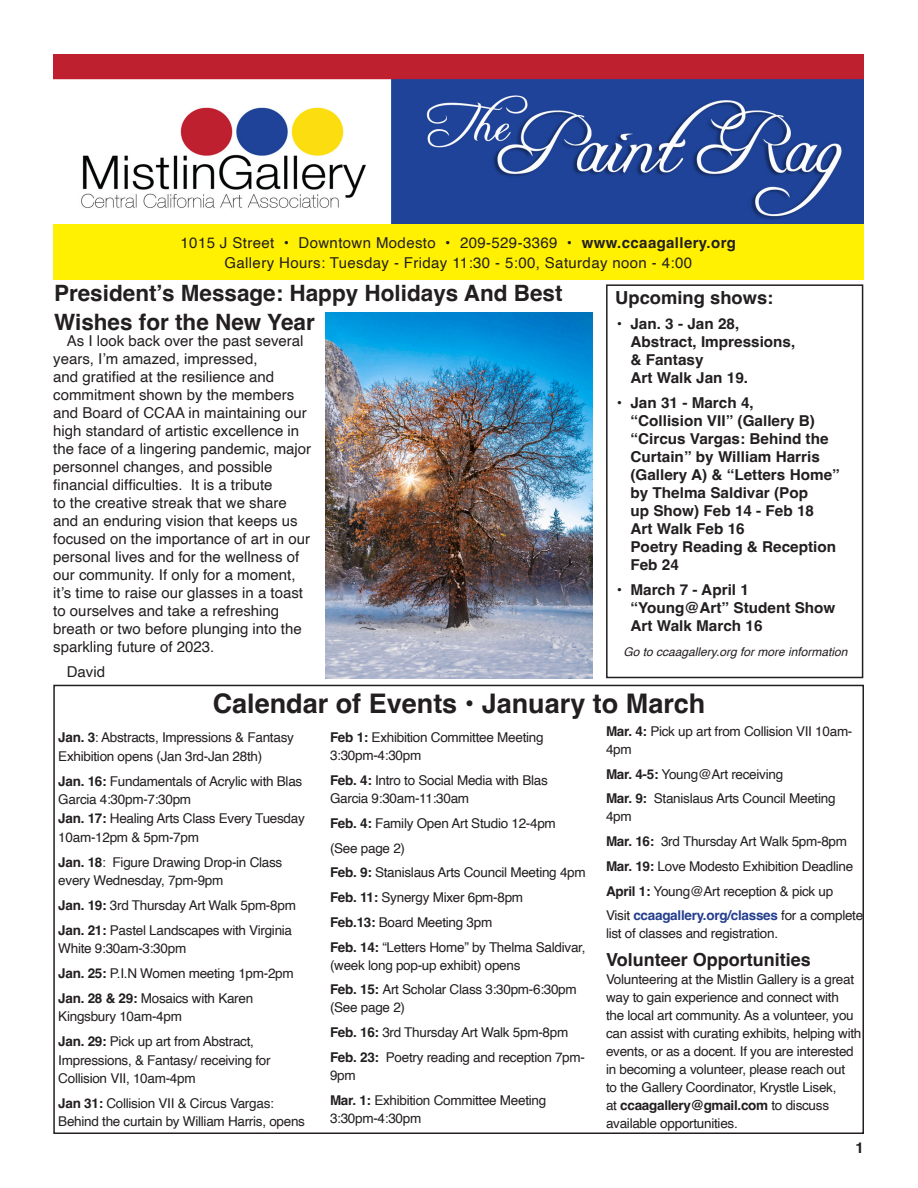
<style>
.page{position:relative;width:918px;height:1188px;background:#fff}
.page>*{position:absolute;margin:0;border:0;box-sizing:border-box;transform-origin:0 0}
.Headline{font:700 27px "Helvetica";color:#231f20}
.Headline-2{font:700 22.5px/28.5px "Helvetica";color:#231f20}
.Subhead_13{font:700 18px "Helvetica";color:#231f20}
.Body_text{font:15px/18px "Helvetica";color:#231f20}
.t1{font:700 15px/18px "Helvetica";color:#231f20}
.Body_text-2{font:15px "Helvetica";letter-spacing:.025em;color:#231f20}
.Body_text-3{font:13.5px/18px "Helvetica";letter-spacing:-.02em;color:#231f20}
.Subhead_13-2{font:13.5px/18px "Helvetica";letter-spacing:-.02em;color:#231f20}
.t2{font:italic 12px "Helvetica";color:#231f20}
.s1{font-weight:700}
.s2{font-weight:700;color:#253f8e}
</style>
<div class="page">
<img style="left:326px;top:312px;width:267px;height:366px">
<div style="left:606px;top:284px;width:257px;height:394px;border:2px solid #231f20"></div>
<div style="left:53px;top:685px;width:811px;height:449px;border:2px solid #231f20"></div>
<img style="left:53px;top:54px;width:811px;height:226px">
<div style="left:53px;top:225px;width:810px;height:55px;background:#fff101"></div>
<p class="Body_text-2" style="left:181px;top:231px;width:557px">1015 J Street • Downtown Modesto • 209-529-3369 • <span class="s1">www.ccaagallery.org</span></p>
<p class="Body_text-2" style="left:224px;top:251px;width:469px">Gallery Hours: Tuesday - Friday 11:30 - 5:00, Saturday noon - 4:00</p>
<p class="Headline-2" style="left:54px;top:282px;width:510px">President’s Message: Happy Holidays And Best<br>Wishes for the New Year</p>
<p class="Body_text" style="left:53px;top:332px;width:260px;text-indent:14px">As I look back over the past several years, I’m amazed, impressed,<br>and gratified at the resilience and commitment shown by the members and Board of CCAA in maintaining our high standard of artistic excellence in the face of a lingering pandemic, major personnel changes, and possible financial difficulties. It is a tribute<br>to the creative streak that we share and an enduring vision that keeps us focused on the importance of art in our personal lives and for the wellness of our community. If only for a moment, it’s time to raise our glasses in a toast to ourselves and take a refreshing breath or two before plunging into the sparkling future of 2023.</p>
<p class="Body_text" style="left:67px;top:663px;width:40px">David</p>
<p class="Subhead_13" style="left:615px;top:287px;width:160px">Upcoming shows:</p>
<p class="t1" style="left:630px;top:316px;width:166px;text-indent:-14px">• Jan. 3 - Jan 28,<br>Abstract, Impressions, &amp; Fantasy<br>Art Walk Jan 19.</p>
<p class="t1" style="left:630px;top:395px;width:211px;text-indent:-14px">• Jan 31 - March 4,<br>“Collision VII” (Gallery B) “Circus Vargas: Behind the<br>Curtain” by William Harris (Gallery A) &amp; “Letters Home” by Thelma Saldivar (Pop<br>up Show) Feb 14 - Feb 18<br>Art Walk Feb 16<br>Poetry Reading &amp; Reception<br>Feb 24</p>
<p class="t1" style="left:630px;top:582px;width:207px;text-indent:-14px">• March 7 - April 1 “Young@Art” Student Show<br>Art Walk March 16</p>
<p class="t2" style="left:624px;top:642px;width:225px">Go to ccaagallery.org for more information</p>
<p class="Headline" style="left:213px;top:687px;width:494px">Calendar of Events • January to March</p>
<p class="Body_text-3" style="left:58px;top:729px;width:237px"><span class="s1">Jan. 3</span>: Abstracts, Impressions &amp; Fantasy<br>Exhibition opens (Jan 3rd-Jan 28th)</p>
<p class="Body_text-3" style="left:58px;top:772px;width:246px"><span class="s1">Jan. 16:</span> Fundamentals of Acrylic with Blas<br>Garcia 4:30pm-7:30pm</p>
<p class="Body_text-3" style="left:58px;top:809px;width:248px"><span class="s1">Jan. 17:</span> Healing Arts Class Every Tuesday</p>
<p class="Body_text-3" style="left:58px;top:828px;width:142px">10am-12pm &amp; 5pm-7pm</p>
<p class="Body_text-3" style="left:58px;top:853px;width:226px"><span class="s1">Jan. 18</span>: Figure Drawing Drop-in Class every Wednesday, 7pm-9pm</p>
<p class="Body_text-3" style="left:58px;top:897px;width:239px"><span class="s1">Jan. 19:</span> 3rd Thursday Art Walk 5pm-8pm</p>
<p class="Body_text-3" style="left:58px;top:921px;width:235px"><span class="s1">Jan. 21:</span> Pastel Landscapes with Virginia<br>White 9:30am-3:30pm</p>
<p class="Body_text-3" style="left:58px;top:965px;width:237px"><span class="s1">Jan. 25:</span> P.I.N Women meeting 1pm-2pm</p>
<p class="Body_text-3" style="left:58px;top:990px;width:196px"><span class="s1">Jan. 28 &amp; 29:</span> Mosaics with Karen<br>Kingsbury 10am-4pm</p>
<p class="Body_text-3" style="left:58px;top:1033px;width:214px"><span class="s1">Jan. 29:</span> Pick up art from Abstract,<br>Impressions, &amp; Fantasy/ receiving for<br>Collision VII, 10am-4pm</p>
<p class="Body_text-3" style="left:58px;top:1094px;width:248px"><span class="s1">Jan 31:</span> Collision VII &amp; Circus Vargas:<br>Behind the curtain by William Harris, opens</p>
<p class="Body_text-3" style="left:330px;top:729px;width:215px"><span class="s1">Feb 1:</span> Exhibition Committee Meeting<br>3:30pm-4:30pm</p>
<p class="Body_text-3" style="left:330px;top:772px;width:219px"><span class="s1">Feb. 4:</span> Intro to Social Media with Blas<br>Garcia 9:30am-11:30am</p>
<p class="Body_text-3" style="left:330px;top:815px;width:227px"><span class="s1">Feb. 4:</span> Family Open Art Studio 12-4pm</p>
<p class="Body_text-3" style="left:330px;top:839px;width:77px">(See page 2)</p>
<p class="Body_text-3" style="left:330px;top:864px;width:257px"><span class="s1">Feb. 9:</span> Stanislaus Arts Council Meeting 4pm</p>
<p class="Body_text-3" style="left:330px;top:889px;width:195px"><span class="s1">Feb. 11:</span> Synergy Mixer 6pm-8pm</p>
<p class="Body_text-3" style="left:330px;top:914px;width:164px"><span class="s1">Feb.13:</span> Board Meeting 3pm</p>
<p class="Body_text-3" style="left:330px;top:938px;width:257px"><span class="s1">Feb. 14:</span> “Letters Home” by Thelma Saldivar, (week long pop-up exhibit) opens</p>
<p class="Body_text-3" style="left:330px;top:981px;width:248px"><span class="s1">Feb. 15:</span> Art Scholar Class 3:30pm-6:30pm (See page 2)</p>
<p class="Body_text-3" style="left:330px;top:1024px;width:240px"><span class="s1">Feb. 16:</span> 3rd Thursday Art Walk 5pm-8pm</p>
<p class="Body_text-3" style="left:330px;top:1049px;width:257px"><span class="s1">Feb. 23:</span> Poetry reading and reception 7pm-<br>9pm</p>
<p class="Body_text-3" style="left:330px;top:1091px;width:218px"><span class="s1">Mar. 1:</span> Exhibition Committee Meeting<br>3:30pm-4:30pm</p>
<p class="Body_text-3" style="left:606px;top:723px;width:248px"><span class="s1">Mar. 4:</span> Pick up art from Collision VII 10am-<br>4pm</p>
<p class="Body_text-3" style="left:606px;top:765px;width:179px"><span class="s1">Mar. 4-5:</span> Young@Art receiving</p>
<p class="Body_text-3" style="left:606px;top:790px;width:231px"><span class="s1">Mar. 9:</span> Stanislaus Arts Council Meeting<br>4pm</p>
<p class="Body_text-3" style="left:606px;top:833px;width:243px"><span class="s1">Mar. 16:</span> 3rd Thursday Art Walk 5pm-8pm</p>
<p class="Body_text-3" style="left:606px;top:858px;width:249px"><span class="s1">Mar. 19:</span> Love Modesto Exhibition Deadline</p>
<p class="Body_text-3" style="left:606px;top:882px;width:229px"><span class="s1">April 1:</span> Young@Art reception &amp; pick up</p>
<p class="Body_text-3" style="left:606px;top:907px;width:259px">Visit <span class="s2">ccaagallery.org/classes</span> for a complete list of classes and registration.</p>
<p class="Subhead_13" style="left:606px;top:949px;width:206px">Volunteer Opportunities</p>
<p class="Subhead_13-2" style="left:606px;top:971px;width:257px">Volunteering at the Mistlin Gallery is a great way to gain experience and connect with<br>the local art community. As a volunteer, you can assist with curating exhibits, helping with events, or as a docent. If you are interested in becoming a volunteer, please reach out<br>to the Gallery Coordinator, Krystle Lisek,<br>at <span class="s1">ccaagallery@gmail.com</span> to discuss available opportunities.</p>
<p class="t1" style="left:856px;top:1140px;width:10px">1</p>
</div>
